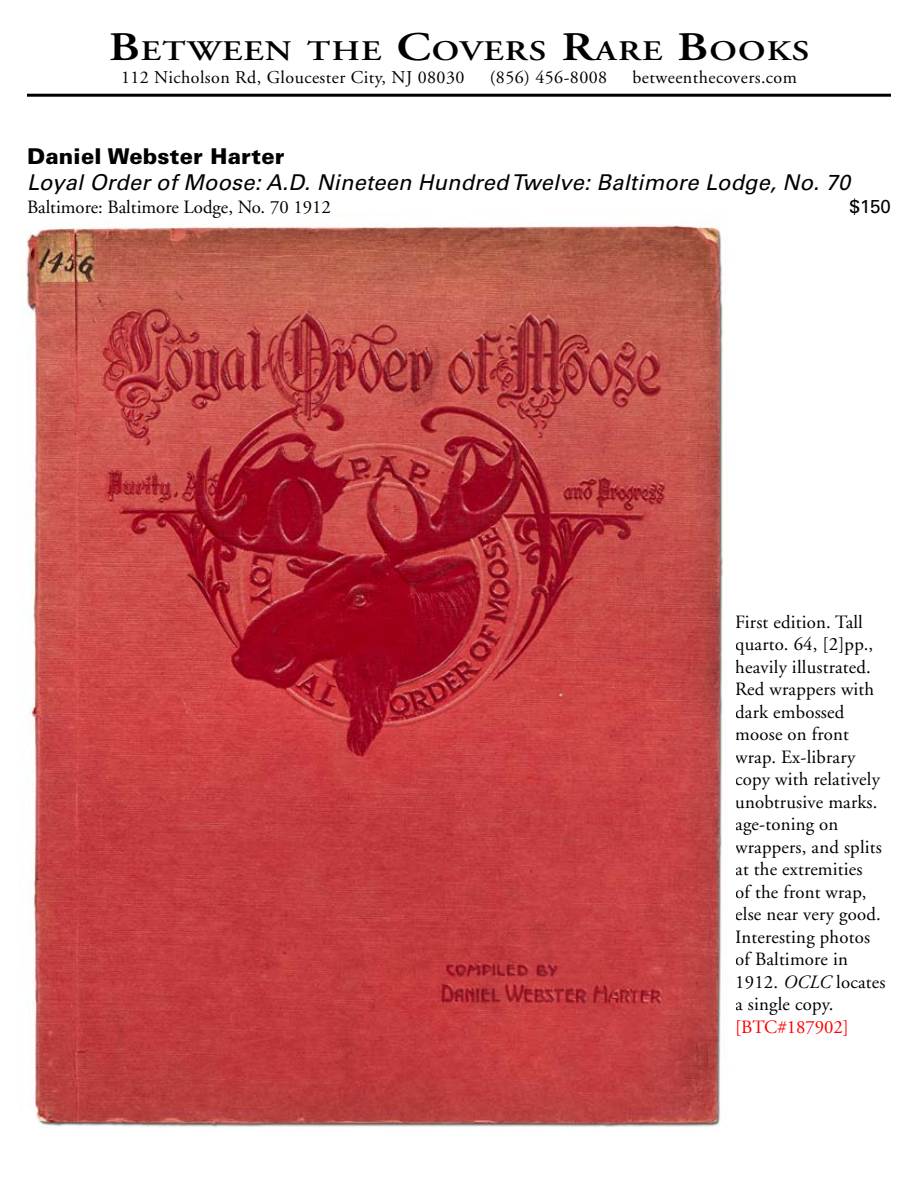
<style>
.page{position:relative;width:918px;height:1188px;background:#fff}
.page>*{position:absolute;margin:0;border:0;box-sizing:border-box;transform-origin:0 0}
.t1{font:600 28.35px "Adobe Garamond";letter-spacing:.035em;color:#000;scale:1.22 1}
.t2{font:italic 21.75px "Univers";letter-spacing:.01em;color:#000}
.t3{font:900 21.75px "Univers";letter-spacing:.01em;color:#000}
.t4{font:18.75px/22.5px "Adobe Garamond";letter-spacing:.01em;color:#000}
.t5{font:18.75px "Adobe Garamond";color:#f00}
.t6{font:18.75px "Univers";color:#000}
.t7{font:18px "Adobe Garamond";letter-spacing:.025em;color:#000}
.s1{font-size:40.5px}
.s2{font-style:italic}
</style>
<div class="page">
<hr style="left:27px;top:94px;width:864px;height:3px;background:#000">
<img style="left:20px;top:217px;width:703px;height:911px">
<h1 class="t1" style="left:109px;top:35px;width:576px"><span class="s1">B</span>ETWEEN THE <span class="s1">C</span>OVERS <span class="s1">R</span>ARE <span class="s1">B</span>OOKS</h1>
<p class="t7" style="left:121px;top:67px;width:345px">112 Nicholson Rd, Gloucester City, NJ 08030</p>
<p class="t7" style="left:490px;top:67px;width:119px">(856) 456-8008</p>
<p class="t7" style="left:633px;top:67px;width:166px">betweenthecovers.com</p>
<p class="t3" style="left:27px;top:143px;width:259px">Daniel Webster Harter</p>
<p class="t2" style="left:27px;top:170px;width:825px">Loyal Order of Moose: A.D. Nineteen Hundred Twelve: Baltimore Lodge, No. 70</p>
<p class="t4" style="left:27px;top:196px;width:305px">Baltimore: Baltimore Lodge, No. 70 1912</p>
<p class="t6" style="left:850px;top:195px;width:43px">$150</p>
<p class="t4" style="left:735px;top:611px;width:152px">First edition. Tall quarto. 64, [2]pp., heavily illustrated.<br>Red wrappers with dark embossed moose on front wrap. Ex-library copy with relatively unobtrusive marks. age-toning on wrappers, and splits at the extremities<br>of the front wrap, else near very good.<br>Interesting photos of Baltimore in<br>1912. <span class="s2">OCLC</span> locates a single copy.</p>
<p class="t5" style="left:735px;top:1017px;width:115px">[BTC#187902]</p>
</div>
